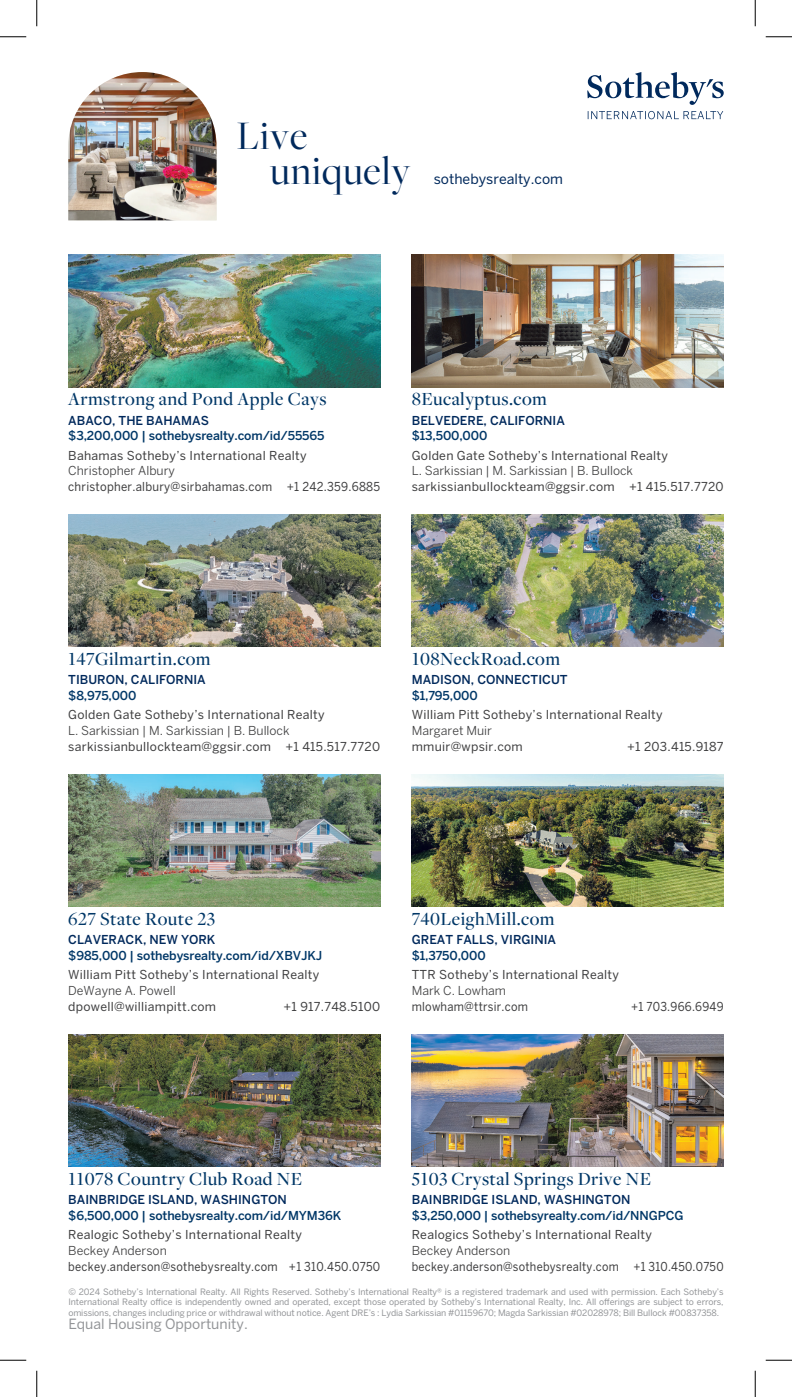
<style>
.page{position:relative;width:792px;height:1397px;background:#fff}
.page>*{position:absolute;margin:0;border:0;box-sizing:border-box;transform-origin:0 0}
.t1{font:42px/35px "Freight Big Pro";letter-spacing:.02em;color:#00295c}
.t2{font:500 19.25px "Freight Disp Pro";letter-spacing:.02em;color:#013767}
.t3{font:14px "Benton Sans";color:#939598}
.t4{font:14px "Benton Sans";color:#00295c}
.t5{font:12.25px "Benton Sans";letter-spacing:.02em;color:#3e3e3f}
.t6{font:500 12.25px "Benton Sans";letter-spacing:-.01em;color:#013767}
.t7{font:500 12.25px "Benton Sans";color:#00295c}
.t8{font:12.25px "Benton Sans";color:#3e3e3f}
.t9{font:12.25px "Benton Sans";letter-spacing:.02em;color:#3e3e3f;scale:.91 1}
.t10{font:12.25px "Benton Sans";letter-spacing:.02em;color:#3e3e3f;scale:.9 1}
.t11{font:12.25px "Benton Sans";letter-spacing:.02em;color:#3e3e3f;scale:.93 1}
.t12{font:8.75px/10.5px "Benton Sans";letter-spacing:-.01em;color:#939598;text-align:justify}
</style>
<div class="page">
<img style="left:68px;top:255px;width:312px;height:132px">
<img style="left:68px;top:514px;width:312px;height:132px">
<img style="left:412px;top:255px;width:311px;height:132px">
<img style="left:412px;top:774px;width:311px;height:133px">
<img style="left:412px;top:1034px;width:311px;height:132px">
<img style="left:68px;top:774px;width:312px;height:133px">
<img style="left:68px;top:1034px;width:312px;height:132px">
<img style="left:412px;top:514px;width:311px;height:132px">
<img style="left:68px;top:72px;width:149px;height:148px">
<svg style="left:587px;top:72px;width:136px;height:33px"></svg>
<svg style="left:587px;top:111px;width:136px;height:8px"></svg>
<svg style="left:0;top:36px;width:26px;height:1px"></svg>
<svg style="left:765px;top:36px;width:27px;height:1px"></svg>
<svg style="left:0;top:1359px;width:26px;height:1px"></svg>
<svg style="left:765px;top:1359px;width:27px;height:1px"></svg>
<svg style="left:36px;top:0;width:1px;height:26px"></svg>
<svg style="left:36px;top:1370px;width:1px;height:26px"></svg>
<svg style="left:755px;top:0;width:1px;height:26px"></svg>
<svg style="left:755px;top:1370px;width:1px;height:26px"></svg>
<h1 class="t1" style="left:270px;top:117px;width:141px;text-indent:-34px">Live uniquely</h1>
<p class="t4" style="left:434px;top:170px;width:131px">sothebysrealty.com</p>
<h2 class="t2" style="left:68px;top:386px;width:260px">Armstrong and Pond Apple Cays</h2>
<p class="t7" style="left:68px;top:412px;width:142px">ABACO, THE BAHAMAS</p>
<p class="t6" style="left:68px;top:428px;width:258px">$3,200,000 | sothebysrealty.com/id/55565</p>
<p class="t5" style="left:68px;top:448px;width:240px">Bahamas Sotheby’s International Realty</p>
<p class="t8" style="left:68px;top:463px;width:108px">Christopher Albury</p>
<p class="t11" style="left:68px;top:479px;width:337px">christopher.albury@sirbahamas.com +1 242.359.6885</p>
<h2 class="t2" style="left:412px;top:386px;width:137px">8Eucalyptus.com</h2>
<p class="t7" style="left:412px;top:412px;width:155px">BELVEDERE, CALIFORNIA</p>
<p class="t6" style="left:412px;top:428px;width:77px">$13,500,000</p>
<p class="t5" style="left:412px;top:448px;width:258px">Golden Gate Sotheby’s International Realty</p>
<p class="t8" style="left:412px;top:463px;width:223px">L. Sarkissian | M. Sarkissian | B. Bullock</p>
<p class="t5" style="left:412px;top:479px;width:313px">sarkissianbullockteam@ggsir.com +1 415.517.7720</p>
<h2 class="t2" style="left:68px;top:646px;width:144px">147Gilmartin.com</h2>
<p class="t7" style="left:68px;top:672px;width:139px">TIBURON, CALIFORNIA</p>
<p class="t6" style="left:68px;top:688px;width:70px">$8,975,000</p>
<p class="t5" style="left:68px;top:707px;width:258px">Golden Gate Sotheby’s International Realty</p>
<p class="t8" style="left:68px;top:723px;width:223px">L. Sarkissian | M. Sarkissian | B. Bullock</p>
<p class="t5" style="left:68px;top:739px;width:313px">sarkissianbullockteam@ggsir.com +1 415.517.7720</p>
<h2 class="t2" style="left:412px;top:646px;width:150px">108NeckRoad.com</h2>
<p class="t7" style="left:412px;top:672px;width:157px">MADISON, CONNECTICUT</p>
<p class="t6" style="left:412px;top:688px;width:68px">$1,795,000</p>
<p class="t5" style="left:412px;top:707px;width:252px">William Pitt Sotheby’s International Realty</p>
<p class="t8" style="left:412px;top:723px;width:82px">Margaret Muir</p>
<p class="t5" style="left:412px;top:739px;width:113px">mmuir@wpsir.com</p>
<p class="t5" style="left:627px;top:739px;width:98px">+1 203.415.9187</p>
<h2 class="t2" style="left:68px;top:906px;width:148px">627 State Route 23</h2>
<p class="t7" style="left:68px;top:932px;width:149px">CLAVERACK, NEW YORK</p>
<p class="t6" style="left:68px;top:948px;width:255px">$985,000 | sothebysrealty.com/id/XBVJKJ</p>
<p class="t5" style="left:68px;top:967px;width:252px">William Pitt Sotheby’s International Realty</p>
<p class="t8" style="left:68px;top:983px;width:109px">DeWayne A. Powell</p>
<p class="t5" style="left:68px;top:999px;width:149px">dpowell@williampitt.com</p>
<p class="t5" style="left:283px;top:999px;width:98px">+1 917.748.5100</p>
<h2 class="t2" style="left:412px;top:906px;width:144px">740LeighMill.com</h2>
<p class="t7" style="left:412px;top:932px;width:146px">GREAT FALLS, VIRGINIA</p>
<p class="t6" style="left:412px;top:948px;width:75px">$1,3750,000</p>
<p class="t5" style="left:412px;top:967px;width:209px">TTR Sotheby’s International Realty</p>
<p class="t8" style="left:412px;top:983px;width:96px">Mark C. Lowham</p>
<p class="t9" style="left:412px;top:999px;width:129px">mlowham@ttrsir.com</p>
<p class="t9" style="left:631px;top:999px;width:103px">+1 703.966.6949</p>
<h2 class="t2" style="left:68px;top:1166px;width:235px">11078 Country Club Road NE</h2>
<p class="t7" style="left:68px;top:1192px;width:220px">BAINBRIDGE ISLAND, WASHINGTON</p>
<p class="t6" style="left:68px;top:1208px;width:274px">$6,500,000 | sothebysrealty.com/id/MYM36K</p>
<p class="t5" style="left:68px;top:1227px;width:235px">Realogic Sotheby’s International Realty</p>
<p class="t8" style="left:68px;top:1243px;width:100px">Beckey Anderson</p>
<p class="t9" style="left:68px;top:1258px;width:344px">beckey.anderson@sothebysrealty.com +1 310.450.0750</p>
<p class="t12" style="left:68px;top:1286px;width:657px">© 2024 Sotheby’s International Realty. All Rights Reserved. Sotheby’s International Realty® is a registered trademark and used with permission. Each Sotheby’s International Realty office is independently owned and operated, except those operated by Sotheby’s International Realty, Inc. All offerings are subject to errors, omissions, changes including price or withdrawal without notice. Agent DRE’s : Lydia Sarkissian #01159670; Magda Sarkissian #02028978; Bill Bullock #00837358.</p>
<p class="t3" style="left:68px;top:1315px;width:181px">Equal Housing Opportunity.</p>
<h2 class="t2" style="left:412px;top:1166px;width:241px">5103 Crystal Springs Drive NE</h2>
<p class="t7" style="left:412px;top:1192px;width:220px">BAINBRIDGE ISLAND, WASHINGTON</p>
<p class="t6" style="left:412px;top:1208px;width:273px">$3,250,000 | sothebsyrealty.com/id/NNGPCG</p>
<p class="t5" style="left:412px;top:1227px;width:242px">Realogics Sotheby’s International Realty</p>
<p class="t8" style="left:412px;top:1243px;width:100px">Beckey Anderson</p>
<p class="t10" style="left:412px;top:1258px;width:348px">beckey.anderson@sothebysrealty.com +1 310.450.0750</p>
</div>
